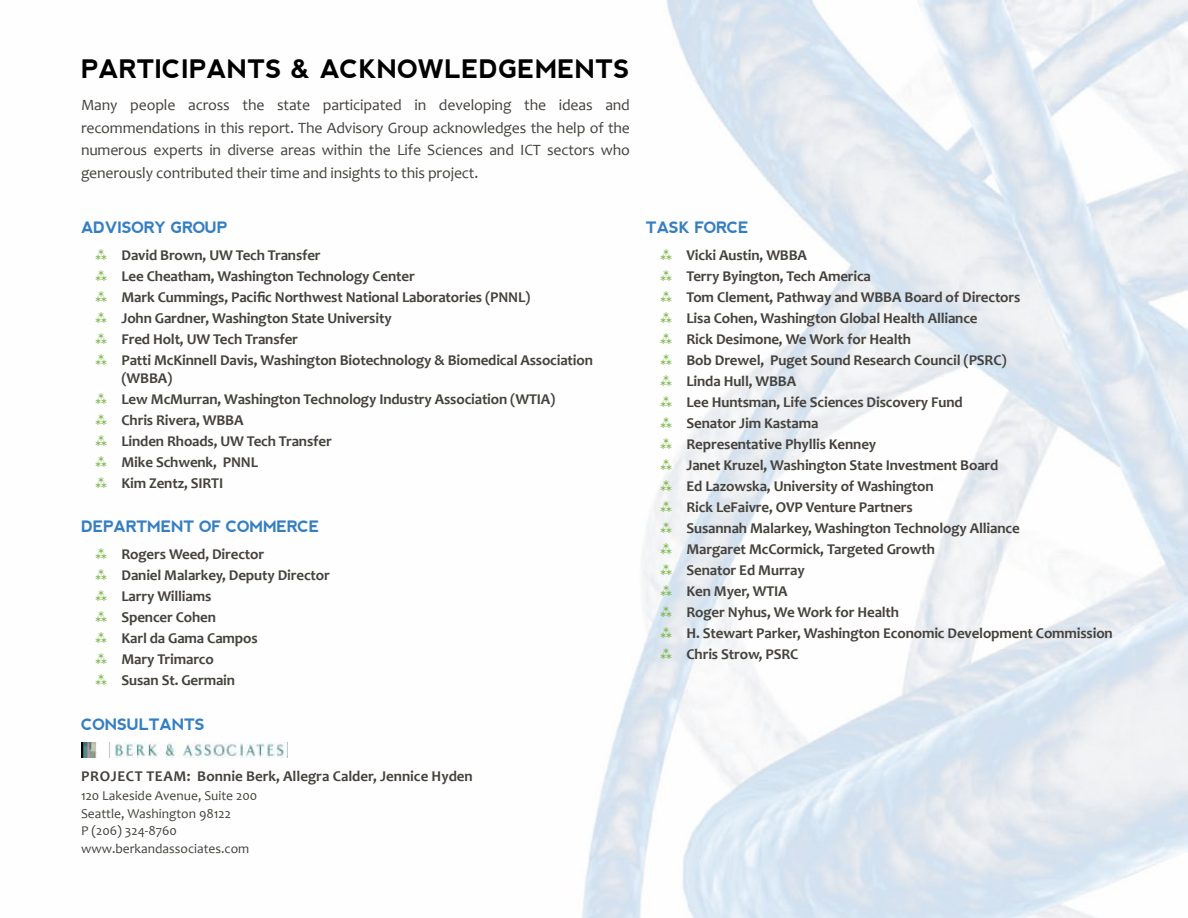
<style>
.page{position:relative;width:1188px;height:918px;background:#fff}
.page>*{position:absolute;margin:0;border:0;box-sizing:border-box;transform-origin:0 0}
.t1{font:700 25.5px "nevis";color:#000}
.t2{font:15.75px/22.5px "Candara";letter-spacing:-.01em;color:#45423d;text-align:justify}
.t3{font:700 15.75px "nevis";letter-spacing:-.025em;color:#347fc2}
.t4{font:700 15px/21px "Candara";letter-spacing:-.01em;color:#45423d}
.t5{font:13.5px/17.7px "Candara";color:#45423d}
</style>
<div class="page">
<img style="left:81px;top:0;width:1107px;height:917px">
<img style="left:81px;top:742px;width:207px;height:15px">
<svg style="left:96px;top:249px;width:11px;height:11px"></svg>
<svg style="left:96px;top:270px;width:11px;height:11px"></svg>
<svg style="left:96px;top:291px;width:11px;height:11px"></svg>
<svg style="left:96px;top:312px;width:11px;height:11px"></svg>
<svg style="left:96px;top:333px;width:11px;height:11px"></svg>
<svg style="left:96px;top:354px;width:11px;height:11px"></svg>
<svg style="left:96px;top:393px;width:11px;height:11px"></svg>
<svg style="left:96px;top:414px;width:11px;height:11px"></svg>
<svg style="left:96px;top:435px;width:11px;height:11px"></svg>
<svg style="left:96px;top:456px;width:11px;height:11px"></svg>
<svg style="left:96px;top:477px;width:11px;height:11px"></svg>
<svg style="left:96px;top:548px;width:11px;height:11px"></svg>
<svg style="left:96px;top:569px;width:11px;height:11px"></svg>
<svg style="left:96px;top:590px;width:11px;height:11px"></svg>
<svg style="left:96px;top:611px;width:11px;height:11px"></svg>
<svg style="left:96px;top:632px;width:11px;height:11px"></svg>
<svg style="left:96px;top:653px;width:11px;height:11px"></svg>
<svg style="left:96px;top:674px;width:11px;height:11px"></svg>
<svg style="left:661px;top:249px;width:11px;height:11px"></svg>
<svg style="left:661px;top:270px;width:11px;height:11px"></svg>
<svg style="left:661px;top:291px;width:11px;height:11px"></svg>
<svg style="left:661px;top:312px;width:11px;height:11px"></svg>
<svg style="left:661px;top:333px;width:11px;height:11px"></svg>
<svg style="left:661px;top:354px;width:11px;height:11px"></svg>
<svg style="left:661px;top:375px;width:11px;height:11px"></svg>
<svg style="left:661px;top:396px;width:11px;height:11px"></svg>
<svg style="left:661px;top:417px;width:11px;height:11px"></svg>
<svg style="left:661px;top:438px;width:11px;height:11px"></svg>
<svg style="left:661px;top:459px;width:11px;height:11px"></svg>
<svg style="left:661px;top:480px;width:11px;height:11px"></svg>
<svg style="left:661px;top:501px;width:11px;height:11px"></svg>
<svg style="left:661px;top:522px;width:11px;height:11px"></svg>
<svg style="left:661px;top:543px;width:11px;height:11px"></svg>
<svg style="left:661px;top:564px;width:11px;height:11px"></svg>
<svg style="left:661px;top:585px;width:11px;height:11px"></svg>
<svg style="left:661px;top:606px;width:11px;height:11px"></svg>
<svg style="left:661px;top:627px;width:11px;height:11px"></svg>
<svg style="left:661px;top:648px;width:11px;height:11px"></svg>
<h1 class="t1" style="left:81px;top:54px;width:165px">PARTICIPANTS</h1>
<h1 class="t1" style="left:291px;top:54px;width:107px">&amp; ACKNOWLE</h1>
<h1 class="t1" style="left:479px;top:54px;width:97px">DGEMENTS</h1>
<p class="t2" style="left:81px;top:94px;width:550px">Many people across the state participated in developing the ideas and recommendations in this report. The Advisory Group acknowledges the help of the numerous experts in diverse areas within the Life Sciences and ICT sectors who generously contributed their time and insights to this project.</p>
<p class="t3" style="left:81px;top:218px;width:47px">ADVISOR</p>
<p class="t3" style="left:154px;top:218px;width:75px">Y GROUP</p>
<p class="t4" style="left:122px;top:245px;width:473px">David Brown, UW Tech Transfer<br>Lee Cheatham, Washington Technology Center<br>Mark Cummings, Pacific Northwest National Laboratories (PNNL)<br>John Gardner, Washington State University<br>Fred Holt, UW Tech Transfer<br>Patti McKinnell Davis, Washington Biotechnology &amp; Biomedical Association</p>
<p class="t4" style="left:122px;top:368px;width:435px">(WBBA)<br>Lew McMurran, Washington Technology Industry Association (WTIA)<br>Chris Rivera, WBBA<br>Linden Rhoads, UW Tech Transfer<br>Mike Schwenk, PNNL<br>Kim Zentz, SIRTI</p>
<p class="t3" style="left:81px;top:518px;width:92px">DE PARTMENT</p>
<p class="t3" style="left:199px;top:518px;width:120px">OF COMMERCE</p>
<p class="t4" style="left:122px;top:544px;width:210px">Rogers Weed, Director<br>Daniel Malarkey, Deputy Director<br>Larry Williams<br>Spencer Cohen<br>Karl da Gama Campos<br>Mary Trimarco<br>Susan St. Germain</p>
<p class="t3" style="left:81px;top:715px;width:125px">CONSULTANTS</p>
<p class="t4" style="left:81px;top:765px;width:10px">project</p>
<p class="t4" style="left:146px;top:765px;width:11px">team</p>
<p class="t4" style="left:187px;top:765px;width:288px">: Bonnie Berk, Allegra Calder, Jennice Hyden</p>
<p class="t5" style="left:81px;top:787px;width:178px">120 Lakeside Avenue, Suite 200<br>Seattle, Washington 98122<br>P (206) 324-8760 www.berkandassociates.com</p>
<p class="t3" style="left:646px;top:218px;width:102px">TAS K FORCE</p>
<p class="t4" style="left:687px;top:245px;width:428px">Vicki Austin, WBBA<br>Terry Byington, Tech America<br>Tom Clement, Pathway and WBBA Board of Directors<br>Lisa Cohen, Washington Global Health Alliance<br>Rick Desimone, We Work for Health<br>Bob Drewel, Puget Sound Research Council (PSRC)<br>Linda Hull, WBBA<br>Lee Huntsman, Life Sciences Discovery Fund<br>Senator Jim Kastama<br>Representative Phyllis Kenney<br>Janet Kruzel, Washington State Investment Board<br>Ed Lazowska, University of Washington<br>Rick LeFaivre, OVP Venture Partners<br>Susannah Malarkey, Washington Technology Alliance<br>Margaret McCormick, Targeted Growth<br>Senator Ed Murray<br>Ken Myer, WTIA<br>Roger Nyhus, We Work for Health<br>H. Stewart Parker, Washington Economic Development Commission Chris Strow, PSRC</p>
</div>
